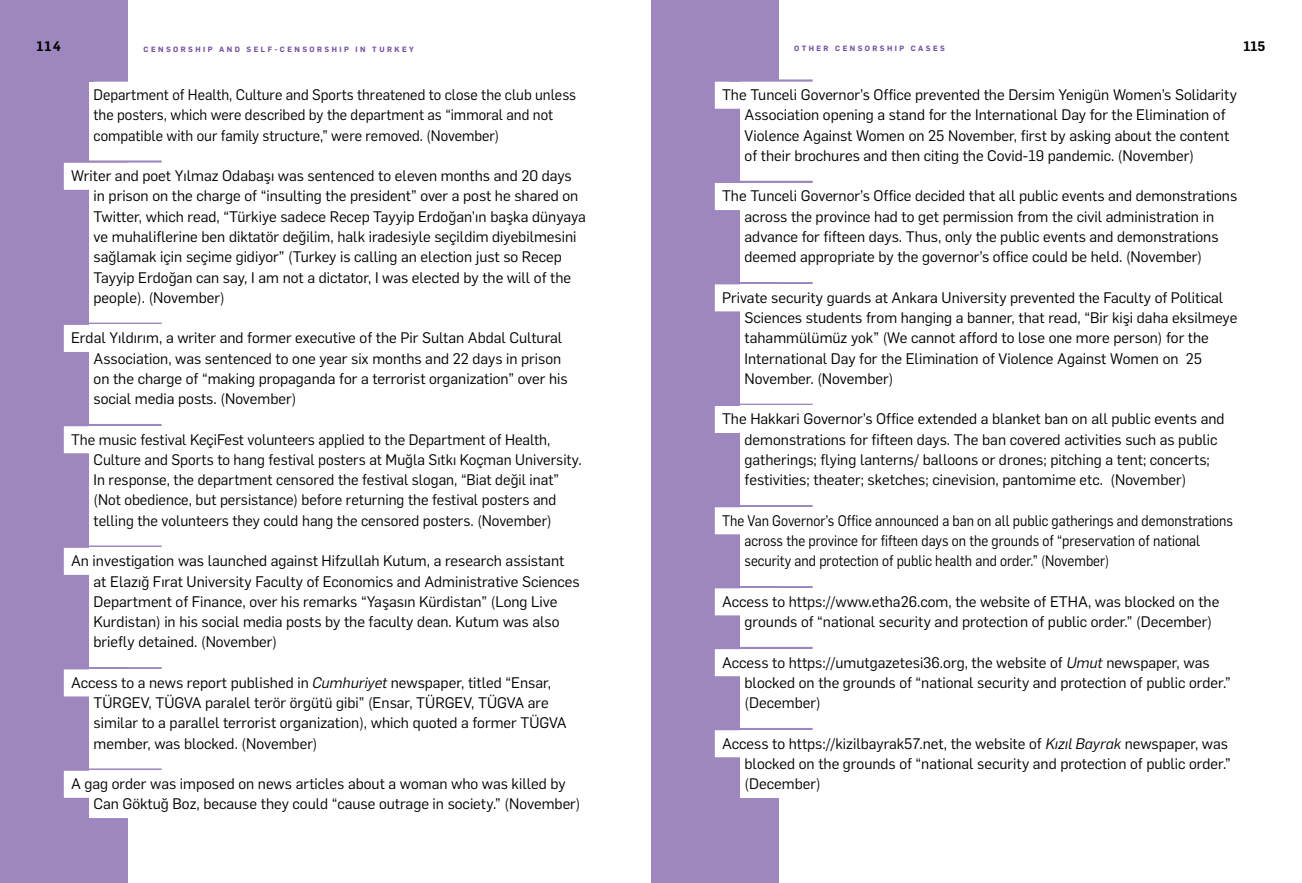
<style>
.page{position:relative;width:1302px;height:883px;background:#fff}
.page>*{position:absolute;margin:0;border:0;box-sizing:border-box;transform-origin:0 0}
.t1{font:15px/20.2px "Flama";color:#000}
.t2{font:15px/20.2px "Flama";color:#000;scale:.9 1}
.t3{font:15px/20.2px "Flama";color:#000;scale:.96 1}
.t4{font:600 13.5px "Flama";letter-spacing:.035em;color:#000}
.t5{font:600 7.5px "Flama";letter-spacing:.325em;color:#724c9f}
.s1{font-style:italic}
</style>
<div class="page">
<div style="left:0;top:0;width:128px;height:882px;background:#9e86be"></div>
<div style="left:651px;top:0;width:127px;height:882px;background:#9e86be"></div>
<div style="left:89px;top:82px;width:498px;height:67px;background:#fff"></div>
<div style="left:89px;top:147px;width:498px;height:13px;background:#fff"></div>
<hr style="left:64px;top:160px;width:98px;height:3px;background:#9e86be">
<div style="left:89px;top:163px;width:498px;height:148px;background:#fff"></div>
<div style="left:64px;top:163px;width:511px;height:27px;background:#fff"></div>
<div style="left:89px;top:309px;width:498px;height:13px;background:#fff"></div>
<hr style="left:64px;top:322px;width:98px;height:3px;background:#9e86be">
<div style="left:89px;top:325px;width:498px;height:88px;background:#fff"></div>
<div style="left:64px;top:325px;width:502px;height:27px;background:#fff"></div>
<div style="left:89px;top:410px;width:498px;height:14px;background:#fff"></div>
<hr style="left:64px;top:424px;width:98px;height:2px;background:#9e86be">
<div style="left:89px;top:426px;width:498px;height:108px;background:#fff"></div>
<div style="left:64px;top:426px;width:490px;height:27px;background:#fff"></div>
<div style="left:89px;top:531px;width:498px;height:14px;background:#fff"></div>
<hr style="left:64px;top:545px;width:98px;height:2px;background:#9e86be">
<div style="left:89px;top:547px;width:498px;height:109px;background:#fff"></div>
<div style="left:64px;top:547px;width:504px;height:27px;background:#fff"></div>
<div style="left:89px;top:653px;width:498px;height:14px;background:#fff"></div>
<hr style="left:64px;top:667px;width:98px;height:2px;background:#9e86be">
<div style="left:89px;top:669px;width:498px;height:88px;background:#fff"></div>
<div style="left:64px;top:669px;width:490px;height:27px;background:#fff"></div>
<div style="left:89px;top:754px;width:498px;height:14px;background:#fff"></div>
<hr style="left:64px;top:768px;width:98px;height:2px;background:#9e86be">
<div style="left:89px;top:770px;width:498px;height:48px;background:#fff"></div>
<div style="left:64px;top:770px;width:505px;height:27px;background:#fff"></div>
<div style="left:740px;top:82px;width:497px;height:88px;background:#fff"></div>
<div style="left:714px;top:82px;width:523px;height:27px;background:#fff"></div>
<div style="left:740px;top:167px;width:497px;height:14px;background:#fff"></div>
<hr style="left:714px;top:181px;width:98px;height:2px;background:#9e86be">
<div style="left:740px;top:183px;width:497px;height:88px;background:#fff"></div>
<div style="left:714px;top:183px;width:523px;height:27px;background:#fff"></div>
<div style="left:740px;top:268px;width:497px;height:14px;background:#fff"></div>
<hr style="left:714px;top:282px;width:98px;height:2px;background:#9e86be">
<div style="left:740px;top:284px;width:497px;height:108px;background:#fff"></div>
<div style="left:714px;top:284px;width:512px;height:27px;background:#fff"></div>
<div style="left:740px;top:390px;width:497px;height:13px;background:#fff"></div>
<hr style="left:714px;top:403px;width:98px;height:3px;background:#9e86be">
<div style="left:740px;top:406px;width:497px;height:88px;background:#fff"></div>
<div style="left:714px;top:406px;width:513px;height:27px;background:#fff"></div>
<div style="left:740px;top:491px;width:497px;height:14px;background:#fff"></div>
<hr style="left:714px;top:505px;width:98px;height:2px;background:#9e86be">
<div style="left:740px;top:507px;width:497px;height:68px;background:#fff"></div>
<div style="left:714px;top:507px;width:521px;height:27px;background:#fff"></div>
<div style="left:740px;top:572px;width:497px;height:14px;background:#fff"></div>
<hr style="left:714px;top:586px;width:98px;height:2px;background:#9e86be">
<div style="left:740px;top:588px;width:497px;height:47px;background:#fff"></div>
<div style="left:714px;top:588px;width:508px;height:27px;background:#fff"></div>
<div style="left:740px;top:633px;width:497px;height:13px;background:#fff"></div>
<hr style="left:714px;top:646px;width:98px;height:3px;background:#9e86be">
<div style="left:740px;top:649px;width:497px;height:67px;background:#fff"></div>
<div style="left:714px;top:649px;width:498px;height:27px;background:#fff"></div>
<div style="left:740px;top:714px;width:497px;height:13px;background:#fff"></div>
<hr style="left:714px;top:727px;width:98px;height:3px;background:#9e86be">
<div style="left:740px;top:730px;width:497px;height:67px;background:#fff"></div>
<div style="left:714px;top:730px;width:517px;height:27px;background:#fff"></div>
<hr style="left:730px;top:79px;width:82px;height:3px;background:#9e86be">
<p class="t4" style="left:37px;top:37px;width:26px">114</p>
<p class="t5" style="left:144px;top:43px;width:272px">CENSORSHIP AND SELF-CENSORSHIP IN TURKEY</p>
<p class="t5" style="left:794px;top:43px;width:272px">CENSORSHIP AND SELF-CENSORSHIP IN TURKEY</p>
<p class="t4" style="left:1242px;top:37px;width:23px">115</p>
<p class="t3" style="left:94px;top:84px;width:504px">Department of Health, Culture and Sports threatened to close the club unless the posters, which were described by the department as “immoral and not compatible with our family structure,” were removed. (November)</p>
<p class="t1" style="left:94px;top:165px;width:493px;text-indent:-23px">Writer and poet Yılmaz Odabaşı was sentenced to eleven months and 20 days in prison on the charge of “insulting the president” over a post he shared on Twitter, which read, “Türkiye sadece Recep Tayyip Erdoğan’ın başka dünyaya ve muhaliflerine ben diktatör değilim, halk iradesiyle seçildim diyebilmesini sağlamak için seçime gidiyor” (Turkey is calling an election just so Recep Tayyip Erdoğan can say, I am not a dictator, I was elected by the will of the people). (November)</p>
<p class="t1" style="left:94px;top:327px;width:475px;text-indent:-23px">Erdal Yıldırım, a writer and former executive of the Pir Sultan Abdal Cultural Association, was sentenced to one year six months and 22 days in prison on the charge of “making propaganda for a terrorist organization” over his social media posts. (November)</p>
<p class="t1" style="left:94px;top:428px;width:489px;text-indent:-23px">The music festival KeçiFest volunteers applied to the Department of Health, Culture and Sports to hang festival posters at Muğla Sıtkı Koçman University.<br>In response, the department censored the festival slogan, “Biat değil inat” (Not obedience, but persistance) before returning the festival posters and telling the volunteers they could hang the censored posters. (November)</p>
<p class="t1" style="left:94px;top:549px;width:487px;text-indent:-23px">An investigation was launched against Hifzullah Kutum, a research assistant at Elazığ Fırat University Faculty of Economics and Administrative Sciences Department of Finance, over his remarks “Yaşasın Kürdistan” (Long Live Kurdistan) in his social media posts by the faculty dean. Kutum was also briefly detained. (November)</p>
<p class="t1" style="left:94px;top:671px;width:474px;text-indent:-23px">Access to a news report published in <span class="s1">Cumhuriyet</span> newspaper, titled “Ensar, TÜRGEV, TÜGVA paralel terör örgütü gibi” (Ensar, TÜRGEV, TÜGVA are similar to a parallel terrorist organization), which quoted a former TÜGVA member, was blocked. (November)</p>
<p class="t1" style="left:94px;top:772px;width:488px;text-indent:-23px">A gag order was imposed on news articles about a woman who was killed by<br>Can Göktuğ Boz, because they could “cause outrage in society.” (November)</p>
<p class="t5" style="left:794px;top:43px;width:152px">OTHER CENSORSHIP CASES</p>
<p class="t1" style="left:744px;top:84px;width:494px;text-indent:-23px">The Tunceli Governor’s Office prevented the Dersim Yenigün Women’s Solidarity Association opening a stand for the International Day for the Elimination of Violence Against Women on 25 November, first by asking about the content of their brochures and then citing the Covid-19 pandemic. (November)</p>
<p class="t1" style="left:744px;top:185px;width:494px;text-indent:-23px">The Tunceli Governor’s Office decided that all public events and demonstrations across the province had to get permission from the civil administration in advance for fifteen days. Thus, only the public events and demonstrations deemed appropriate by the governor’s office could be held. (November)</p>
<p class="t1" style="left:744px;top:286px;width:494px;text-indent:-23px">Private security guards at Ankara University prevented the Faculty of Political Sciences students from hanging a banner, that read, “Bir kişi daha eksilmeye tahammülümüz yok” (We cannot afford to lose one more person) for the International Day for the Elimination of Violence Against Women on 25<br>November. (November)</p>
<p class="t1" style="left:744px;top:408px;width:481px;text-indent:-23px">The Hakkari Governor’s Office extended a blanket ban on all public events and demonstrations for fifteen days. The ban covered activities such as public gatherings; flying lanterns/ balloons or drones; pitching a tent; concerts; festivities; theater; sketches; cinevision, pantomime etc. (November)</p>
<p class="t2" style="left:744px;top:509px;width:544px;text-indent:-23px">The Van Governor’s Office announced a ban on all public gatherings and demonstrations across the province for fifteen days on the grounds of “preservation of national security and protection of public health and order.” (November)</p>
<p class="t1" style="left:744px;top:590px;width:476px;text-indent:-23px">Access to https://www.etha26.com, the website of ETHA, was blocked on the grounds of “national security and protection of public order.” (December)</p>
<p class="t1" style="left:744px;top:651px;width:488px;text-indent:-23px">Access to https://umutgazetesi36.org, the website of <span class="s1">Umut</span> newspaper, was blocked on the grounds of “national security and protection of public order.” (December)</p>
<p class="t1" style="left:744px;top:732px;width:488px;text-indent:-23px">Access to https://kizilbayrak57.net, the website of <span class="s1">Kızıl Bayrak</span> newspaper, was blocked on the grounds of “national security and protection of public order.” (December)</p>
</div>
